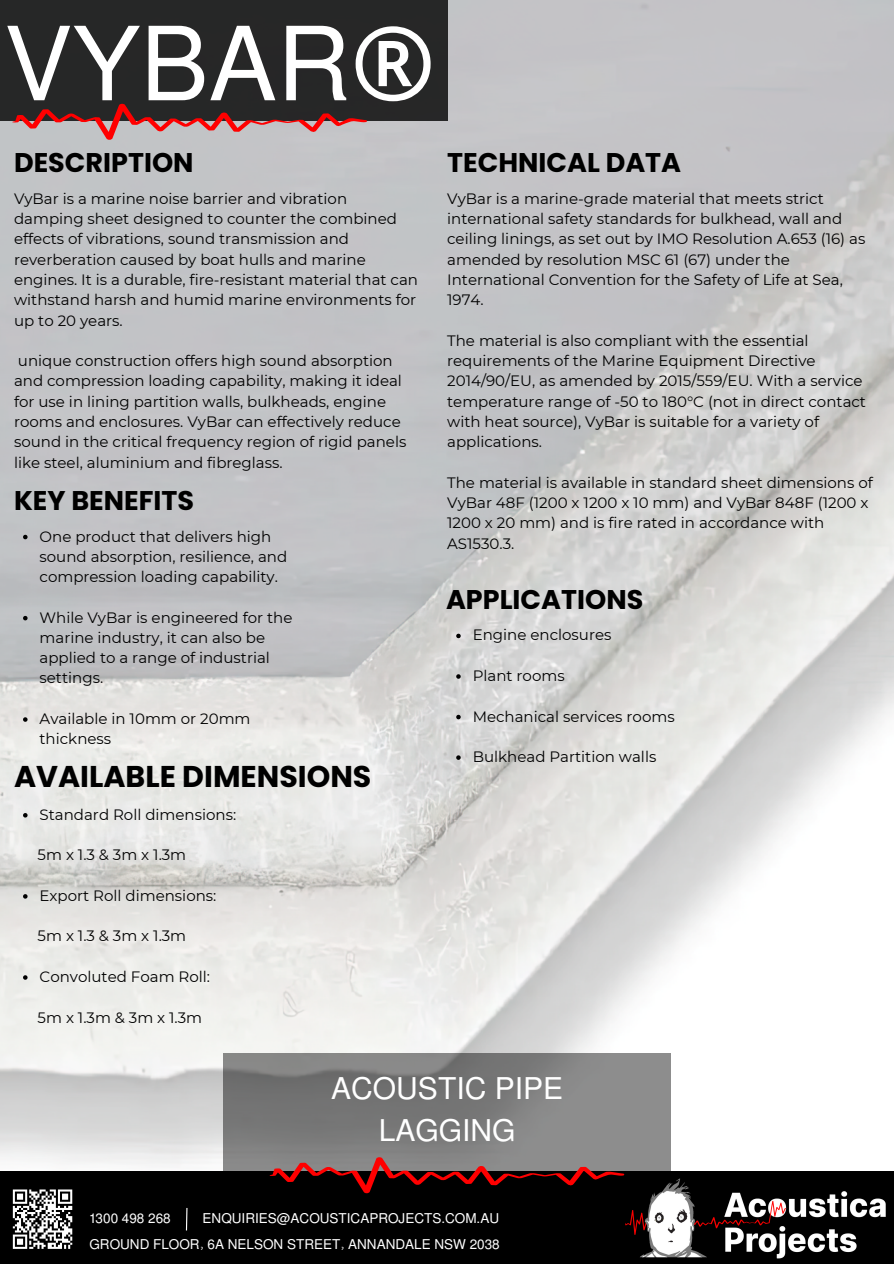
<style>
.page{position:relative;width:894px;height:1264px;background:#fff}
.page>*{position:absolute;margin:0;border:0;box-sizing:border-box;transform-origin:0 0}
.t1{font:102.15px "Mukti";color:#fff}
.t2{font:30px/41.7px "Mukti";color:#fff;text-align:center}
.t3{font:700 30px "Poppins";color:#000}
.t4{font:700 27px "Poppins";color:#000}
.t5{font:15px/20.2px "Montserrat";color:#000}
.t6{font:13.5px/26px "Mukti";color:#fff}
.s1{font-family:"Noto Sans";font-weight:700}
</style>
<div class="page">
<img style="left:0;top:0;width:893px;height:1171px">
<div style="left:0;top:0;width:447px;height:121px;background:#262727"></div>
<svg style="left:224px;top:1053px;width:447px;height:118px;background:#7f7f7f"></svg>
<div style="left:0;top:1171px;width:893px;height:92px;background:#000"></div>
<img style="left:625px;top:1178px;width:261px;height:81px">
<svg style="left:185px;top:1208px;width:3px;height:23px"></svg>
<svg style="left:268px;top:1157px;width:357px;height:36px"></svg>
<svg style="left:11px;top:104px;width:356px;height:36px"></svg>
<svg style="left:12px;top:1189px;width:61px;height:60px"></svg>
<svg style="left:456px;top:633px;width:4px;height:5px"></svg>
<svg style="left:456px;top:674px;width:4px;height:4px"></svg>
<svg style="left:456px;top:714px;width:4px;height:5px"></svg>
<svg style="left:456px;top:755px;width:4px;height:4px"></svg>
<svg style="left:23px;top:813px;width:5px;height:4px"></svg>
<svg style="left:23px;top:894px;width:5px;height:4px"></svg>
<svg style="left:23px;top:975px;width:5px;height:4px"></svg>
<svg style="left:23px;top:535px;width:5px;height:4px"></svg>
<svg style="left:23px;top:616px;width:5px;height:4px"></svg>
<svg style="left:23px;top:717px;width:5px;height:4px"></svg>
<h1 class="t1" style="left:4px;top:-8px;width:433px">VYBAR<span class="s1">®</span></h1>
<h3 class="t4" style="left:14px;top:143px;width:181px">DESCRIPTION</h3>
<p class="t5" style="left:14px;top:188px;width:405px">VyBar is a marine noise barrier and vibration damping sheet designed to counter the combined effects of vibrations, sound transmission and reverberation caused by boat hulls and marine engines. It is a durable, fire-resistant material that can withstand harsh and humid marine environments for up to 20 years.</p>
<p class="t5" style="left:14px;top:350px;width:394px">unique construction offers high sound absorption and compression loading capability, making it ideal for use in lining partition walls, bulkheads, engine rooms and enclosures. VyBar can effectively reduce sound in the critical frequency region of rigid panels like steel, aluminium and fibreglass.</p>
<h3 class="t4" style="left:14px;top:481px;width:182px">KEY BENEFITS</h3>
<p class="t5" style="left:40px;top:526px;width:249px">One product that delivers high sound absorption, resilience, and compression loading capability.</p>
<p class="t5" style="left:40px;top:607px;width:254px">While VyBar is engineered for the marine industry, it can also be applied to a range of industrial settings.</p>
<p class="t5" style="left:40px;top:708px;width:212px">Available in 10mm or 20mm thickness</p>
<h2 class="t3" style="left:14px;top:755px;width:359px">AVAILABLE DIMENSIONS</h2>
<p class="t5" style="left:40px;top:804px;width:198px">Standard Roll dimensions:</p>
<p class="t5" style="left:38px;top:844px;width:150px">5m x 1.3 &amp; 3m x 1.3m</p>
<p class="t5" style="left:40px;top:885px;width:178px">Export Roll dimensions:</p>
<p class="t5" style="left:38px;top:925px;width:150px">5m x 1.3 &amp; 3m x 1.3m</p>
<p class="t5" style="left:40px;top:966px;width:172px">Convoluted Foam Roll:</p>
<p class="t5" style="left:38px;top:1007px;width:166px">5m x 1.3m &amp; 3m x 1.3m</p>
<h3 class="t4" style="left:447px;top:143px;width:235px">TECHNICAL DATA</h3>
<p class="t5" style="left:447px;top:188px;width:419px">VyBar is a marine-grade material that meets strict international safety standards for bulkhead, wall and ceiling linings, as set out by IMO Resolution A.653 (16) as amended by resolution MSC 61 (67) under the International Convention for the Safety of Life at Sea, 1974.</p>
<p class="t5" style="left:447px;top:330px;width:420px">The material is also compliant with the essential requirements of the Marine Equipment Directive 2014/90/EU, as amended by 2015/559/EU. With a service temperature range of -50 to 180°C (not in direct contact with heat source), VyBar is suitable for a variety of applications.</p>
<p class="t5" style="left:447px;top:472px;width:427px">The material is available in standard sheet dimensions of VyBar 48F (1200 x 1200 x 10 mm) and VyBar 848F (1200 x 1200 x 20 mm) and is fire rated in accordance with AS1530.3.</p>
<h3 class="t4" style="left:446px;top:580px;width:199px">APPLICATIONS</h3>
<p class="t5" style="left:472px;top:625px;width:140px">Engine enclosures</p>
<p class="t5" style="left:472px;top:665px;width:93px">Plant rooms</p>
<p class="t5" style="left:472px;top:706px;width:203px">Mechanical services rooms</p>
<p class="t5" style="left:472px;top:746px;width:185px">Bulkhead Partition walls</p>
<h2 class="t2" style="left:331px;top:1066px;width:233px">ACOUSTIC PIPE<br>LAGGING</h2>
<p class="t6" style="left:202px;top:1204px;width:298px">ENQUIRIES@ACOUSTICAPROJECTS.COM.AU</p>
<p class="t6" style="left:89px;top:1204px;width:411px">1300 498 268<br>GROUND FLOOR, 6A NELSON STREET, ANNANDALE NSW 2038</p>
</div>
